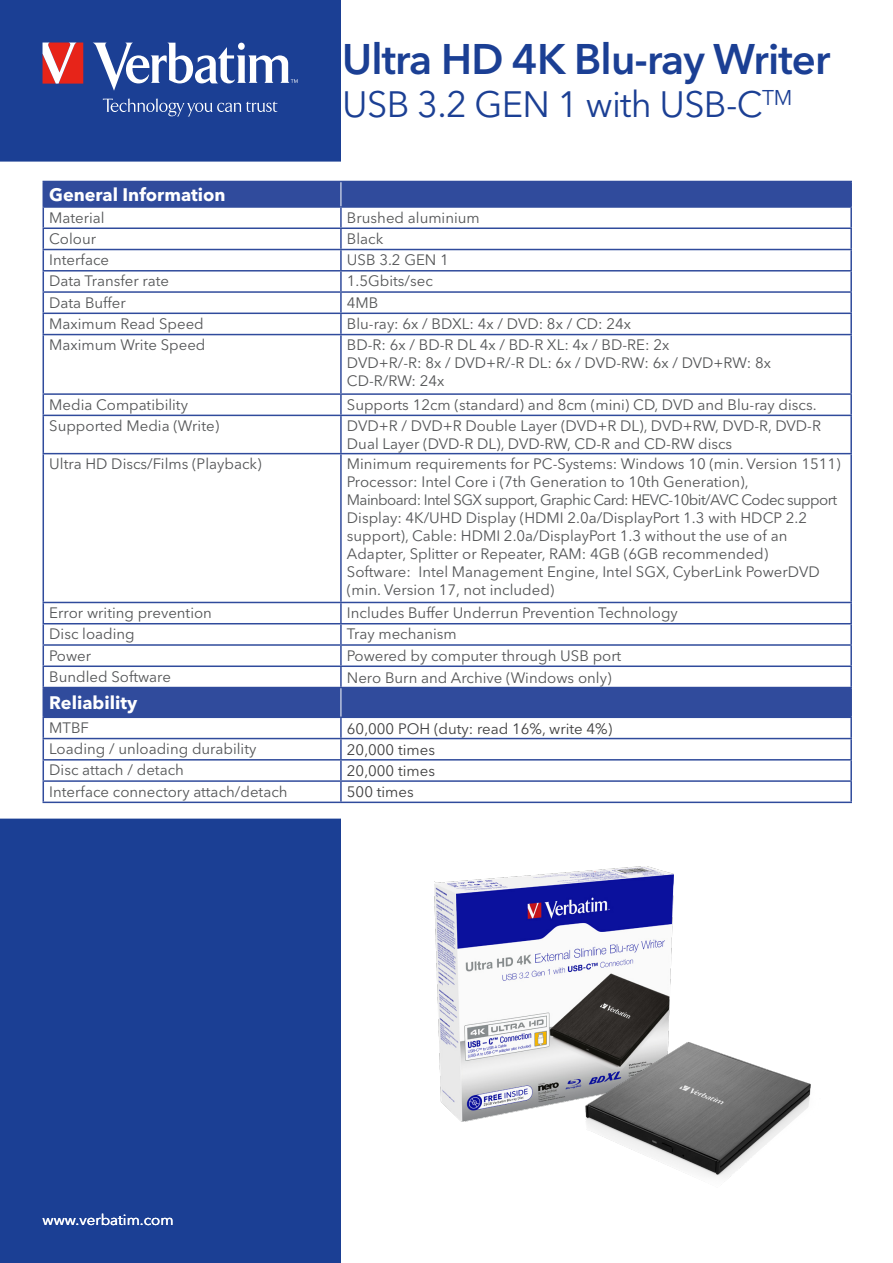
<style>
.page{position:relative;width:893px;height:1263px;background:#fff}
.page>*{position:absolute;margin:0;border:0;box-sizing:border-box;transform-origin:0 0}
.t1{font:600 42.45px "Avenir Next LT Pro";letter-spacing:-.02em;color:#1b3f94}
.t2{font:36.3px "Avenir Next LT Pro";letter-spacing:-.02em;color:#1b3f94}
.t3{font:700 18px "Avenir Next LT Pro";color:#fff}
.t4{font:15px/18px "Avenir Next LT Pro";color:#545557}
.t5{font:15px/18px "Avenir Next LT Pro";letter-spacing:-.04em;color:#545557}
.t6{font:15px "Avenir Next LT Pro";color:#3e3e3f}
.Piè_pagina_WHITE{font:15px "Avenir Next LT Pro";color:#fff}
</style>
<div class="page">
<div style="left:0;top:0;width:340px;height:1263px;background:#1b3f94"></div>
<div style="left:0;top:162px;width:852px;height:657px;background:#fff"></div>
<svg style="left:103px;top:98px;width:175px;height:18px"></svg>
<svg style="left:93px;top:43px;width:205px;height:48px"></svg>
<svg style="left:43px;top:43px;width:40px;height:41px"></svg>
<svg style="left:44px;top:182px;width:806px;height:534px"></svg>
<hr style="left:43px;top:181px;width:298px;height:1px;background:#304b9c">
<hr style="left:341px;top:181px;width:511px;height:1px;background:#304b9c">
<hr style="left:850px;top:182px;width:2px;height:24px;background:#304b9c">
<hr style="left:43px;top:206px;width:298px;height:2px;background:#304b9c">
<hr style="left:341px;top:206px;width:511px;height:2px;background:#304b9c">
<svg style="left:850px;top:208px;width:2px;height:19px"></svg>
<hr style="left:43px;top:227px;width:298px;height:2px;background:#304b9c">
<hr style="left:341px;top:227px;width:511px;height:2px;background:#304b9c">
<hr style="left:340px;top:229px;width:2px;height:20px;background:#304b9c">
<hr style="left:850px;top:229px;width:2px;height:20px;background:#304b9c">
<hr style="left:43px;top:249px;width:298px;height:1px;background:#304b9c">
<hr style="left:341px;top:249px;width:511px;height:1px;background:#304b9c">
<hr style="left:340px;top:250px;width:2px;height:20px;background:#304b9c">
<hr style="left:850px;top:250px;width:2px;height:20px;background:#304b9c">
<hr style="left:43px;top:270px;width:298px;height:2px;background:#304b9c">
<hr style="left:341px;top:270px;width:511px;height:2px;background:#304b9c">
<svg style="left:340px;top:272px;width:2px;height:19px"></svg>
<svg style="left:850px;top:272px;width:2px;height:19px"></svg>
<hr style="left:43px;top:291px;width:298px;height:2px;background:#304b9c">
<hr style="left:341px;top:291px;width:511px;height:2px;background:#304b9c">
<hr style="left:340px;top:293px;width:2px;height:20px;background:#304b9c">
<hr style="left:850px;top:293px;width:2px;height:20px;background:#304b9c">
<hr style="left:43px;top:313px;width:298px;height:1px;background:#304b9c">
<svg style="left:43px;top:182px;width:1px;height:152px"></svg>
<hr style="left:341px;top:313px;width:511px;height:1px;background:#304b9c">
<hr style="left:340px;top:314px;width:2px;height:20px;background:#304b9c">
<hr style="left:850px;top:314px;width:2px;height:20px;background:#304b9c">
<hr style="left:43px;top:334px;width:298px;height:1px;background:#304b9c">
<hr style="left:43px;top:335px;width:1px;height:58px;background:#304b9c">
<hr style="left:341px;top:334px;width:511px;height:1px;background:#304b9c">
<hr style="left:340px;top:335px;width:2px;height:58px;background:#304b9c">
<hr style="left:850px;top:335px;width:2px;height:58px;background:#304b9c">
<hr style="left:43px;top:393px;width:298px;height:2px;background:#304b9c">
<svg style="left:43px;top:395px;width:1px;height:20px"></svg>
<hr style="left:341px;top:393px;width:511px;height:2px;background:#304b9c">
<hr style="left:340px;top:395px;width:2px;height:20px;background:#304b9c">
<hr style="left:850px;top:395px;width:2px;height:20px;background:#304b9c">
<hr style="left:43px;top:415px;width:298px;height:1px;background:#304b9c">
<hr style="left:43px;top:416px;width:1px;height:37px;background:#304b9c">
<hr style="left:341px;top:415px;width:511px;height:1px;background:#304b9c">
<hr style="left:340px;top:416px;width:2px;height:37px;background:#304b9c">
<hr style="left:850px;top:416px;width:2px;height:37px;background:#304b9c">
<hr style="left:43px;top:453px;width:298px;height:1px;background:#304b9c">
<hr style="left:43px;top:454px;width:1px;height:148px;background:#304b9c">
<hr style="left:341px;top:453px;width:511px;height:1px;background:#304b9c">
<hr style="left:340px;top:454px;width:2px;height:148px;background:#304b9c">
<hr style="left:850px;top:454px;width:2px;height:148px;background:#304b9c">
<hr style="left:43px;top:602px;width:298px;height:1px;background:#304b9c">
<hr style="left:341px;top:602px;width:511px;height:1px;background:#304b9c">
<hr style="left:340px;top:603px;width:2px;height:20px;background:#304b9c">
<hr style="left:850px;top:603px;width:2px;height:20px;background:#304b9c">
<hr style="left:43px;top:623px;width:298px;height:1px;background:#304b9c">
<hr style="left:341px;top:623px;width:511px;height:1px;background:#304b9c">
<hr style="left:340px;top:624px;width:2px;height:20px;background:#304b9c">
<hr style="left:850px;top:624px;width:2px;height:20px;background:#304b9c">
<hr style="left:43px;top:644px;width:298px;height:2px;background:#304b9c">
<hr style="left:341px;top:644px;width:511px;height:2px;background:#304b9c">
<svg style="left:340px;top:646px;width:2px;height:19px"></svg>
<svg style="left:850px;top:646px;width:2px;height:19px"></svg>
<hr style="left:43px;top:665px;width:298px;height:2px;background:#304b9c">
<hr style="left:341px;top:665px;width:511px;height:2px;background:#304b9c">
<hr style="left:340px;top:667px;width:2px;height:20px;background:#304b9c">
<hr style="left:850px;top:667px;width:2px;height:20px;background:#304b9c">
<hr style="left:43px;top:687px;width:298px;height:1px;background:#304b9c">
<hr style="left:341px;top:687px;width:511px;height:1px;background:#304b9c">
<hr style="left:850px;top:688px;width:2px;height:28px;background:#304b9c">
<hr style="left:43px;top:716px;width:298px;height:2px;background:#304b9c">
<hr style="left:341px;top:716px;width:511px;height:2px;background:#304b9c">
<hr style="left:340px;top:718px;width:2px;height:20px;background:#304b9c">
<hr style="left:850px;top:718px;width:2px;height:20px;background:#304b9c">
<hr style="left:43px;top:738px;width:298px;height:1px;background:#304b9c">
<hr style="left:341px;top:738px;width:511px;height:1px;background:#304b9c">
<hr style="left:340px;top:739px;width:2px;height:20px;background:#304b9c">
<hr style="left:850px;top:739px;width:2px;height:20px;background:#304b9c">
<hr style="left:43px;top:759px;width:298px;height:1px;background:#304b9c">
<hr style="left:341px;top:759px;width:511px;height:1px;background:#304b9c">
<hr style="left:340px;top:760px;width:2px;height:20px;background:#304b9c">
<hr style="left:850px;top:760px;width:2px;height:20px;background:#304b9c">
<hr style="left:43px;top:780px;width:298px;height:2px;background:#304b9c">
<svg style="left:43px;top:603px;width:1px;height:198px"></svg>
<hr style="left:341px;top:780px;width:511px;height:2px;background:#304b9c">
<svg style="left:340px;top:782px;width:2px;height:19px"></svg>
<svg style="left:850px;top:782px;width:2px;height:19px"></svg>
<hr style="left:43px;top:801px;width:298px;height:2px;background:#304b9c">
<hr style="left:341px;top:801px;width:511px;height:2px;background:#304b9c">
<svg style="left:340px;top:182px;width:2px;height:45px"></svg>
<svg style="left:341px;top:688px;width:1px;height:28px"></svg>
<img style="left:434px;top:866px;width:239px;height:256px">
<img style="left:569px;top:1025px;width:242px;height:152px">
<p class="t1" style="left:342px;top:33px;width:490px">Ultra HD 4K Blu-ray Writer</p>
<p class="t2" style="left:342px;top:83px;width:451px">USB 3.2 GEN 1 with USB-C<sup>TM</sup></p>
<p class="t3" style="left:49px;top:184px;width:178px">General Information</p>
<p class="t4" style="left:49px;top:208px;width:57px">Material</p>
<p class="t4" style="left:347px;top:208px;width:134px">Brushed aluminium</p>
<p class="t4" style="left:49px;top:230px;width:48px">Colour</p>
<p class="t4" style="left:347px;top:230px;width:38px">Black</p>
<p class="t4" style="left:49px;top:251px;width:61px">Interface</p>
<p class="t4" style="left:347px;top:251px;width:103px">USB 3.2 GEN 1</p>
<p class="t4" style="left:49px;top:272px;width:121px">Data Transfer rate</p>
<p class="t4" style="left:347px;top:272px;width:87px">1.5Gbits/sec</p>
<p class="t4" style="left:49px;top:293px;width:78px">Data Buffer</p>
<p class="t4" style="left:347px;top:293px;width:33px">4MB</p>
<p class="t4" style="left:49px;top:315px;width:156px">Maximum Read Speed</p>
<p class="t4" style="left:347px;top:315px;width:286px">Blu-ray: 6x / BDXL: 4x / DVD: 8x / CD: 24x</p>
<p class="t4" style="left:49px;top:336px;width:158px">Maximum Write Speed</p>
<p class="t4" style="left:347px;top:336px;width:426px">BD-R: 6x / BD-R DL 4x / BD-R XL: 4x / BD-RE: 2x<br>DVD+R/-R: 8x / DVD+R/-R DL: 6x / DVD-RW: 6x / DVD+RW: 8x<br>CD-R/RW: 24x</p>
<p class="t4" style="left:49px;top:395px;width:140px">Media Compatibility</p>
<p class="t4" style="left:347px;top:395px;width:471px">Supports 12cm (standard) and 8cm (mini) CD, DVD and Blu-ray discs.</p>
<p class="t4" style="left:49px;top:417px;width:171px">Supported Media (Write)</p>
<p class="t4" style="left:347px;top:417px;width:476px">DVD+R / DVD+R Double Layer (DVD+R DL), DVD+RW, DVD-R, DVD-R<br>Dual Layer (DVD-R DL), DVD-RW, CD-R and CD-RW discs</p>
<p class="t4" style="left:49px;top:455px;width:214px">Ultra HD Discs/Films (Playback)</p>
<p class="t4" style="left:347px;top:455px;width:495px">Minimum requirements for PC-Systems: Windows 10 (min. Version 1511)</p>
<p class="t5" style="left:347px;top:473px;width:492px">Processor: Intel Core i (7th Generation to 10th Generation),<br>Mainboard: Intel SGX support, Graphic Card: HEVC-10bit/AVC Codec support</p>
<p class="t4" style="left:347px;top:509px;width:462px">Display: 4K/UHD Display (HDMI 2.0a/DisplayPort 1.3 with HDCP 2.2 support), Cable: HDMI 2.0a/DisplayPort 1.3 without the use of an<br>Adapter, Splitter or Repeater, RAM: 4GB (6GB recommended)</p>
<p class="t4" style="left:347px;top:563px;width:474px">Software: Intel Management Engine, Intel SGX, CyberLink PowerDVD (min. Version 17, not included)</p>
<p class="t4" style="left:49px;top:604px;width:164px">Error writing prevention</p>
<p class="t4" style="left:347px;top:604px;width:332px">Includes Buffer Underrun Prevention Technology</p>
<p class="t4" style="left:49px;top:625px;width:87px">Disc loading</p>
<p class="t4" style="left:347px;top:625px;width:111px">Tray mechanism</p>
<p class="t4" style="left:49px;top:646px;width:43px">Power</p>
<p class="t4" style="left:347px;top:647px;width:276px">Powered by computer through USB port</p>
<p class="t4" style="left:49px;top:668px;width:123px">Bundled Software</p>
<p class="t4" style="left:347px;top:668px;width:266px">Nero Burn and Archive (Windows only)</p>
<p class="t3" style="left:49px;top:692px;width:90px">Reliability</p>
<p class="t4" style="left:49px;top:719px;width:41px">MTBF</p>
<p class="t6" style="left:347px;top:719px;width:267px">60,000 POH (duty: read 16%, write 4%)</p>
<p class="t4" style="left:49px;top:740px;width:209px">Loading / unloading durability</p>
<p class="t6" style="left:347px;top:741px;width:90px">20,000 times</p>
<p class="t4" style="left:49px;top:761px;width:136px">Disc attach / detach</p>
<p class="t6" style="left:347px;top:762px;width:90px">20,000 times</p>
<p class="t4" style="left:49px;top:782px;width:240px">Interface connectory attach/detach</p>
<p class="t6" style="left:347px;top:783px;width:68px">500 times</p>
<p class="Piè_pagina_WHITE" style="left:43px;top:1211px;width:133px">www.verbatim.com</p>
</div>
